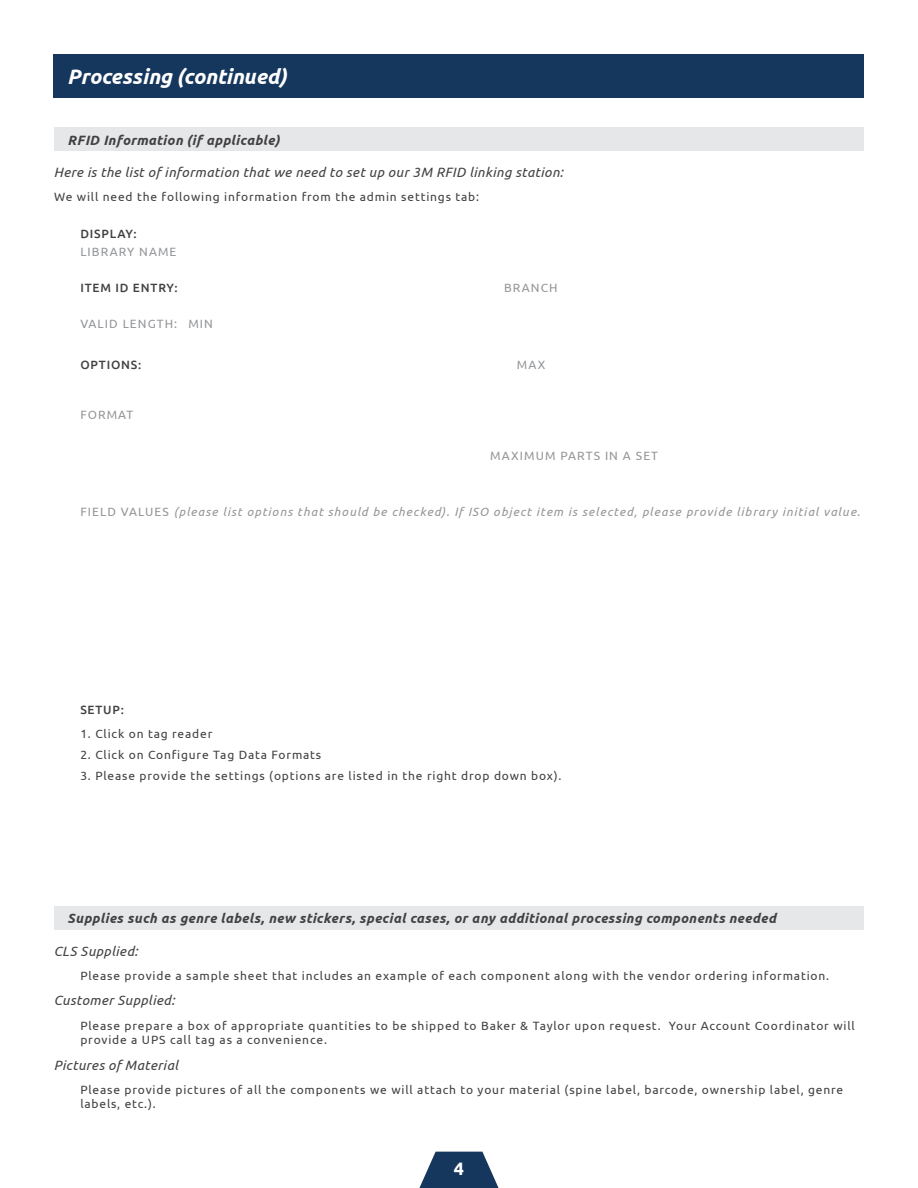
<style>
.page{position:relative;width:918px;height:1188px;background:#fff}
.page>*{position:absolute;margin:0;border:0;box-sizing:border-box;transform-origin:0 0}
.t1{font:italic 700 21px "Ubuntu";color:#fff}
.t2{font:700 18px "Ubuntu";color:#fff}
.t3{font:italic 700 13.5px "Ubuntu";letter-spacing:.03em;color:#414042}
.t4{font:italic 13.5px "Ubuntu";letter-spacing:.03em;color:#414042}
.t5{font:12px/14.4px "Ubuntu";letter-spacing:.07em;color:#414042}
.t6{font:italic 12px "Ubuntu";letter-spacing:.09em;color:#939598}
.t7{font:12px "Ubuntu";letter-spacing:.09em;color:#939598}
.t8{font:500 12px "Ubuntu";letter-spacing:.07em;color:#414042}
.s1{font-style:normal}
</style>
<div class="page">
<svg style="left:419px;top:1152px;width:80px;height:36px"></svg>
<div style="left:54px;top:54px;width:810px;height:43px;background:#15365d"></div>
<div style="left:54px;top:127px;width:810px;height:24px;background:#e6e7e8"></div>
<div style="left:54px;top:906px;width:810px;height:24px;background:#e6e7e8"></div>
<h1 class="t1" style="left:67px;top:64px;width:221px">Processing (continued)</h1>
<p class="t3" style="left:68px;top:132px;width:214px">RFID Information (if applicable)</p>
<p class="t4" style="left:54px;top:164px;width:511px">Here is the list of information that we need to set up our 3M RFID linking station:</p>
<p class="t5" style="left:54px;top:189px;width:427px">We will need the following information from the admin settings tab:</p>
<p class="t8" style="left:80px;top:226px;width:58px">DISPLAY:</p>
<p class="t7" style="left:80px;top:244px;width:98px">LIBRARY NAME</p>
<p class="t8" style="left:80px;top:280px;width:99px">ITEM ID ENTRY:</p>
<p class="t7" style="left:80px;top:317px;width:134px">VALID LENGTH: MIN</p>
<p class="t8" style="left:80px;top:357px;width:63px">OPTIONS:</p>
<p class="t7" style="left:80px;top:407px;width:54px">FORMAT</p>
<p class="t7" style="left:504px;top:281px;width:55px">BRANCH</p>
<p class="t7" style="left:517px;top:358px;width:30px">MAX</p>
<p class="t7" style="left:490px;top:449px;width:169px">MAXIMUM PARTS IN A SET</p>
<p class="t6" style="left:80px;top:505px;width:781px"><span class="s1">FIELD VALUES</span> (please list options that should be checked). If ISO object item is selected, please provide library initial value.</p>
<p class="t8" style="left:80px;top:702px;width:45px">SETUP:</p>
<p class="t5" style="left:80px;top:726px;width:134px">1. Click on tag reader</p>
<p class="t5" style="left:80px;top:747px;width:242px">2. Click on Configure Tag Data Formats</p>
<p class="t5" style="left:80px;top:768px;width:483px">3. Please provide the settings (options are listed in the right drop down box).</p>
<p class="t3" style="left:68px;top:910px;width:710px">Supplies such as genre labels, new stickers, special cases, or any additional processing components needed</p>
<p class="t4" style="left:54px;top:943px;width:85px">CLS Supplied:</p>
<p class="t4" style="left:54px;top:992px;width:122px">Customer Supplied:</p>
<p class="t5" style="left:80px;top:968px;width:750px">Please provide a sample sheet that includes an example of each component along with the vendor ordering information.</p>
<p class="t5" style="left:80px;top:1018px;width:776px">Please prepare a box of appropriate quantities to be shipped to Baker &amp; Taylor upon request. Your Account Coordinator will provide a UPS call tag as a convenience.</p>
<p class="t5" style="left:80px;top:1082px;width:765px">Please provide pictures of all the components we will attach to your material (spine label, barcode, ownership label, genre labels, etc.).</p>
<p class="t4" style="left:54px;top:1057px;width:126px">Pictures of Material</p>
<h2 class="t2" style="left:454px;top:1158px;width:12px">4</h2>
</div>
